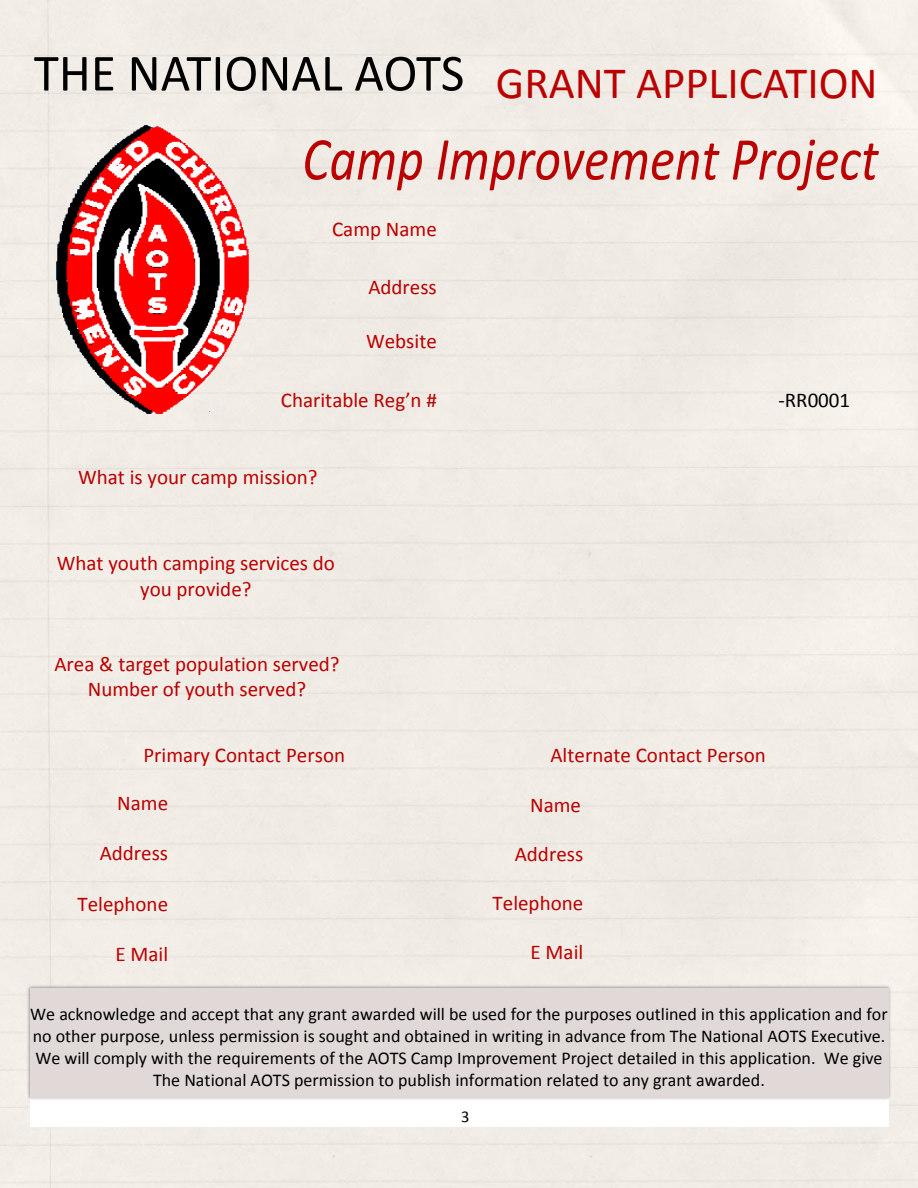
<style>
.page{position:relative;width:918px;height:1188px;background:#fff}
.page>*{position:absolute;margin:0;border:0;box-sizing:border-box;transform-origin:0 0}
.t1{font:italic 61.5px "Calibri";color:#b00;scale:.84 1}
.t2{font:52.65px "Calibri";color:#000}
.t3{font:45px "Calibri";color:#b00}
.t4{font:21px/25.7px "Calibri";color:#b00;text-align:center}
.t5{font:21px "Calibri";color:#000}
.t6{font:18px/22px "Calibri";color:#000;text-align:center}
.t7{font:16.5px "Calibri";color:#000}
</style>
<div class="page">
<img style="left:30px;top:105px;width:233px;height:330px">
<img style="left:25px;top:984px;width:868px;height:118px">
<div style="left:30px;top:988px;width:858px;height:109px;background:#e0d9d8"></div>
<h2 class="t2" style="left:34px;top:51px;width:432px">THE NATIONAL AOTS</h2>
<h3 class="t3" style="left:496px;top:65px;width:383px">GRANT APPLICATION</h3>
<h1 class="t1" style="left:302px;top:133px;width:687px">Camp Improvement Project</h1>
<p class="t4" style="left:332px;top:217px;width:106px">Camp Name</p>
<p class="t4" style="left:368px;top:276px;width:70px">Address</p>
<p class="t4" style="left:366px;top:330px;width:72px">Website</p>
<p class="t4" style="left:281px;top:388px;width:158px">Charitable Reg’n #</p>
<p class="t5" style="left:778px;top:391px;width:73px">-RR0001</p>
<p class="t4" style="left:78px;top:466px;width:241px">What is your camp mission?</p>
<p class="t4" style="left:57px;top:552px;width:280px">What youth camping services do you provide?</p>
<p class="t4" style="left:54px;top:653px;width:287px">Area &amp; target population served?<br>Number of youth served?</p>
<p class="t4" style="left:143px;top:744px;width:203px">Primary Contact Person</p>
<p class="t4" style="left:551px;top:744px;width:217px">Alternate Contact Person</p>
<p class="t4" style="left:117px;top:792px;width:52px">Name</p>
<p class="t4" style="left:100px;top:842px;width:70px">Address</p>
<p class="t4" style="left:77px;top:893px;width:92px">Telephone</p>
<p class="t4" style="left:115px;top:943px;width:54px">E Mail</p>
<p class="t4" style="left:530px;top:794px;width:52px">Name</p>
<p class="t4" style="left:515px;top:843px;width:70px">Address</p>
<p class="t4" style="left:493px;top:892px;width:92px">Telephone</p>
<p class="t4" style="left:531px;top:941px;width:54px">E Mail</p>
<p class="t6" style="left:30px;top:1005px;width:859px">We acknowledge and accept that any grant awarded will be used for the purposes outlined in this application and for no other purpose, unless permission is sought and obtained in writing in advance from The National AOTS Executive.<br>We will comply with the requirements of the AOTS Camp Improvement Project detailed in this application. We give The National AOTS permission to publish information related to any grant awarded.</p>
<p class="t7" style="left:461px;top:1110px;width:10px">3</p>
</div>
